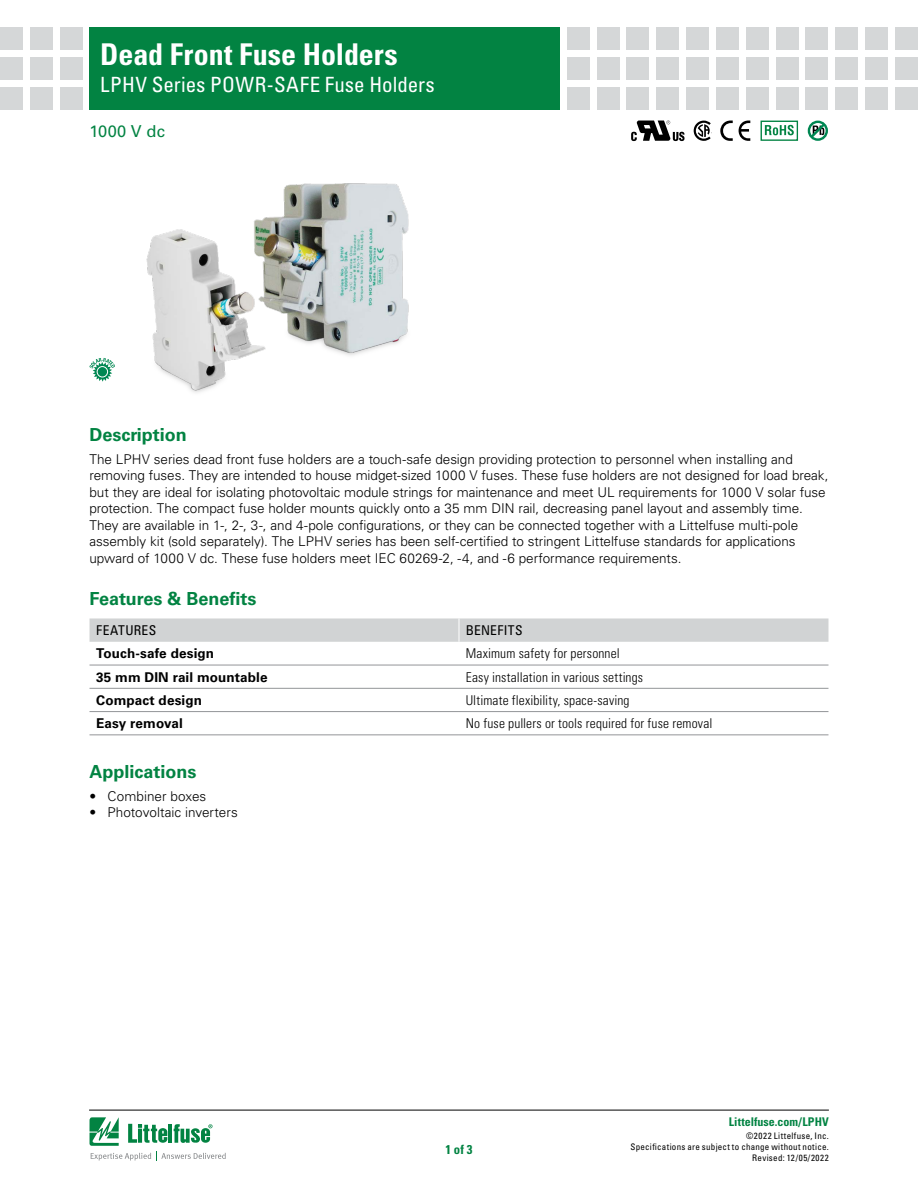
<style>
.page{position:relative;width:918px;height:1188px;background:#fff}
.page>*{position:absolute;margin:0;border:0;box-sizing:border-box;transform-origin:0 0}
.t1{font:700 condensed 30px "Univers LT Std";letter-spacing:-.005em;color:#fff}
.t2{font:condensed 21px "Univers LT Std";letter-spacing:.01em;color:#fff}
.FACTS_HEAD{font:700 18px "Univers LT Std";color:#028342}
.PRODUCT_SUBHEAD{font:16.5px "Univers LT Std";letter-spacing:.015em;color:#028342}
.Body_1{font:300 13.5px/16.5px "Univers LT Std";letter-spacing:-.005em;color:#000}
.Benefit_column_text{font:300 condensed 13.5px "Univers LT Std";letter-spacing:.01em;color:#000}
.Feature_column_text{font:700 13.5px "Univers LT Std";letter-spacing:.005em;color:#000}
.F___B_header_text{font:condensed 13.5px "Univers LT Std";letter-spacing:.025em;color:#000}
.t3{font:700 condensed 12.75px "Univers LT Std";color:#028342}
.t4{font:700 condensed 12px "Univers LT Std";letter-spacing:.005em;color:#028342}
.t5{font:condensed 9px/10.8px "Univers LT Std";letter-spacing:.03em;color:#000;text-align:right}
</style>
<div class="page">
<hr style="left:89px;top:1110px;width:740px;height:1px;background:#000">
<svg style="left:90px;top:1117px;width:136px;height:44px"></svg>
<div style="left:90px;top:27px;width:470px;height:82px;background:#028342"></div>
<div style="left:60px;top:27px;width:23px;height:23px;background:#d5d7d8"></div>
<div style="left:60px;top:57px;width:23px;height:23px;background:#d5d7d8"></div>
<div style="left:60px;top:87px;width:23px;height:22px;background:#d5d7d8"></div>
<div style="left:30px;top:27px;width:23px;height:23px;background:#d5d7d8"></div>
<div style="left:30px;top:57px;width:23px;height:23px;background:#d5d7d8"></div>
<div style="left:30px;top:87px;width:23px;height:22px;background:#d5d7d8"></div>
<div style="left:0;top:27px;width:23px;height:23px;background:#d5d7d8"></div>
<div style="left:0;top:57px;width:23px;height:23px;background:#d5d7d8"></div>
<div style="left:0;top:87px;width:23px;height:22px;background:#d5d7d8"></div>
<div style="left:567px;top:27px;width:23px;height:23px;background:#d5d7d8"></div>
<div style="left:567px;top:57px;width:23px;height:23px;background:#d5d7d8"></div>
<div style="left:567px;top:87px;width:23px;height:22px;background:#d5d7d8"></div>
<div style="left:597px;top:27px;width:23px;height:23px;background:#d5d7d8"></div>
<div style="left:597px;top:57px;width:23px;height:23px;background:#d5d7d8"></div>
<div style="left:597px;top:87px;width:23px;height:22px;background:#d5d7d8"></div>
<div style="left:627px;top:27px;width:22px;height:23px;background:#d5d7d8"></div>
<div style="left:627px;top:57px;width:22px;height:23px;background:#d5d7d8"></div>
<div style="left:627px;top:87px;width:22px;height:22px;background:#d5d7d8"></div>
<div style="left:656px;top:27px;width:23px;height:23px;background:#d5d7d8"></div>
<div style="left:656px;top:57px;width:23px;height:23px;background:#d5d7d8"></div>
<div style="left:656px;top:87px;width:23px;height:22px;background:#d5d7d8"></div>
<div style="left:686px;top:27px;width:23px;height:23px;background:#d5d7d8"></div>
<div style="left:686px;top:57px;width:23px;height:23px;background:#d5d7d8"></div>
<div style="left:686px;top:87px;width:23px;height:22px;background:#d5d7d8"></div>
<div style="left:716px;top:27px;width:23px;height:23px;background:#d5d7d8"></div>
<div style="left:716px;top:57px;width:23px;height:23px;background:#d5d7d8"></div>
<div style="left:716px;top:87px;width:23px;height:22px;background:#d5d7d8"></div>
<div style="left:746px;top:27px;width:23px;height:23px;background:#d5d7d8"></div>
<div style="left:746px;top:57px;width:23px;height:23px;background:#d5d7d8"></div>
<div style="left:746px;top:87px;width:23px;height:22px;background:#d5d7d8"></div>
<div style="left:805px;top:27px;width:23px;height:23px;background:#d5d7d8"></div>
<div style="left:805px;top:57px;width:23px;height:23px;background:#d5d7d8"></div>
<div style="left:805px;top:87px;width:23px;height:22px;background:#d5d7d8"></div>
<div style="left:776px;top:27px;width:22px;height:23px;background:#d5d7d8"></div>
<div style="left:776px;top:57px;width:22px;height:23px;background:#d5d7d8"></div>
<div style="left:776px;top:87px;width:22px;height:22px;background:#d5d7d8"></div>
<div style="left:835px;top:27px;width:23px;height:23px;background:#d5d7d8"></div>
<div style="left:835px;top:57px;width:23px;height:23px;background:#d5d7d8"></div>
<div style="left:835px;top:87px;width:23px;height:22px;background:#d5d7d8"></div>
<div style="left:865px;top:27px;width:23px;height:23px;background:#d5d7d8"></div>
<div style="left:865px;top:57px;width:23px;height:23px;background:#d5d7d8"></div>
<div style="left:865px;top:87px;width:23px;height:22px;background:#d5d7d8"></div>
<div style="left:895px;top:27px;width:23px;height:23px;background:#d5d7d8"></div>
<div style="left:895px;top:57px;width:23px;height:23px;background:#d5d7d8"></div>
<div style="left:895px;top:87px;width:23px;height:22px;background:#d5d7d8"></div>
<svg style="left:90px;top:618px;width:738px;height:24px;background:#d2d4d5"></svg>
<hr style="left:90px;top:665px;width:369px;height:1px;background:#939598">
<hr style="left:459px;top:665px;width:369px;height:1px;background:#939598">
<hr style="left:90px;top:688px;width:369px;height:1px;background:#939598">
<hr style="left:459px;top:688px;width:369px;height:1px;background:#939598">
<hr style="left:90px;top:711px;width:369px;height:1px;background:#939598">
<hr style="left:459px;top:711px;width:369px;height:1px;background:#939598">
<hr style="left:90px;top:734px;width:369px;height:1px;background:#939598">
<hr style="left:459px;top:734px;width:369px;height:1px;background:#939598">
<img style="left:146px;top:183px;width:263px;height:210px">
<svg style="left:631px;top:121px;width:54px;height:20px"></svg>
<svg style="left:808px;top:121px;width:20px;height:20px"></svg>
<svg style="left:694px;top:121px;width:17px;height:20px"></svg>
<svg style="left:720px;top:121px;width:13px;height:20px"></svg>
<svg style="left:739px;top:121px;width:11px;height:20px"></svg>
<svg style="left:765px;top:125px;width:29px;height:10px"></svg>
<div style="left:761px;top:121px;width:37px;height:20px;border:1px solid #028342"></div>
<svg style="left:90px;top:358px;width:25px;height:24px"></svg>
<div style="left:97px;top:366px;width:11px;height:11px;border:1px solid #fff;border-radius:50%"></div>
<h1 class="t1" style="left:100px;top:36px;width:299px">Dead Front Fuse Holders</h1>
<h2 class="t2" style="left:100px;top:71px;width:336px">LPHV Series POWR-SAFE Fuse Holders</h2>
<p class="PRODUCT_SUBHEAD" style="left:90px;top:122px;width:77px">1000 V dc</p>
<p class="FACTS_HEAD" style="left:90px;top:424px;width:99px">Description</p>
<p class="Body_1" style="left:90px;top:451px;width:740px">The LPHV series dead front fuse holders are a touch-safe design providing protection to personnel when installing and removing fuses. They are intended to house midget-sized 1000 V fuses. These fuse holders are not designed for load break, but they are ideal for isolating photovoltaic module strings for maintenance and meet UL requirements for 1000 V solar fuse protection. The compact fuse holder mounts quickly onto a 35 mm DIN rail, decreasing panel layout and assembly time.<br>They are available in 1-, 2-, 3-, and 4-pole configurations, or they can be connected together with a Littelfuse multi-pole assembly kit (sold separately). The LPHV series has been self-certified to stringent Littelfuse standards for applications upward of 1000 V dc. These fuse holders meet IEC 60269-2, -4, and -6 performance requirements.</p>
<p class="FACTS_HEAD" style="left:90px;top:588px;width:168px">Features &amp; Benefits</p>
<p class="F___B_header_text" style="left:96px;top:622px;width:61px">FEATURES</p>
<p class="F___B_header_text" style="left:466px;top:622px;width:58px">BENEFITS</p>
<p class="Feature_column_text" style="left:96px;top:646px;width:119px">Touch-safe design</p>
<p class="Benefit_column_text" style="left:466px;top:645px;width:156px">Maximum safety for personnel</p>
<p class="Feature_column_text" style="left:96px;top:669px;width:173px">35 mm DIN rail mountable</p>
<p class="Benefit_column_text" style="left:466px;top:669px;width:179px">Easy installation in various settings</p>
<p class="Feature_column_text" style="left:96px;top:692px;width:107px">Compact design</p>
<p class="Benefit_column_text" style="left:466px;top:692px;width:165px">Ultimate flexibility, space-saving</p>
<p class="Feature_column_text" style="left:96px;top:715px;width:88px">Easy removal</p>
<p class="Benefit_column_text" style="left:466px;top:715px;width:248px">No fuse pullers or tools required for fuse removal</p>
<p class="FACTS_HEAD" style="left:90px;top:761px;width:109px">Applications</p>
<p class="Body_1" style="left:90px;top:788px;width:118px">• Combiner boxes</p>
<p class="Body_1" style="left:90px;top:804px;width:150px">• Photovoltaic inverters</p>
<p class="t3" style="left:445px;top:1142px;width:29px">1 of 3</p>
<p class="t4" style="left:729px;top:1115px;width:102px">Littelfuse.com/LPHV</p>
<p class="t5" style="left:631px;top:1131px;width:200px">©2022 Littelfuse, Inc.<br>Specifications are subject to change without notice.<br>Revised: 12/05/2022</p>
</div>
